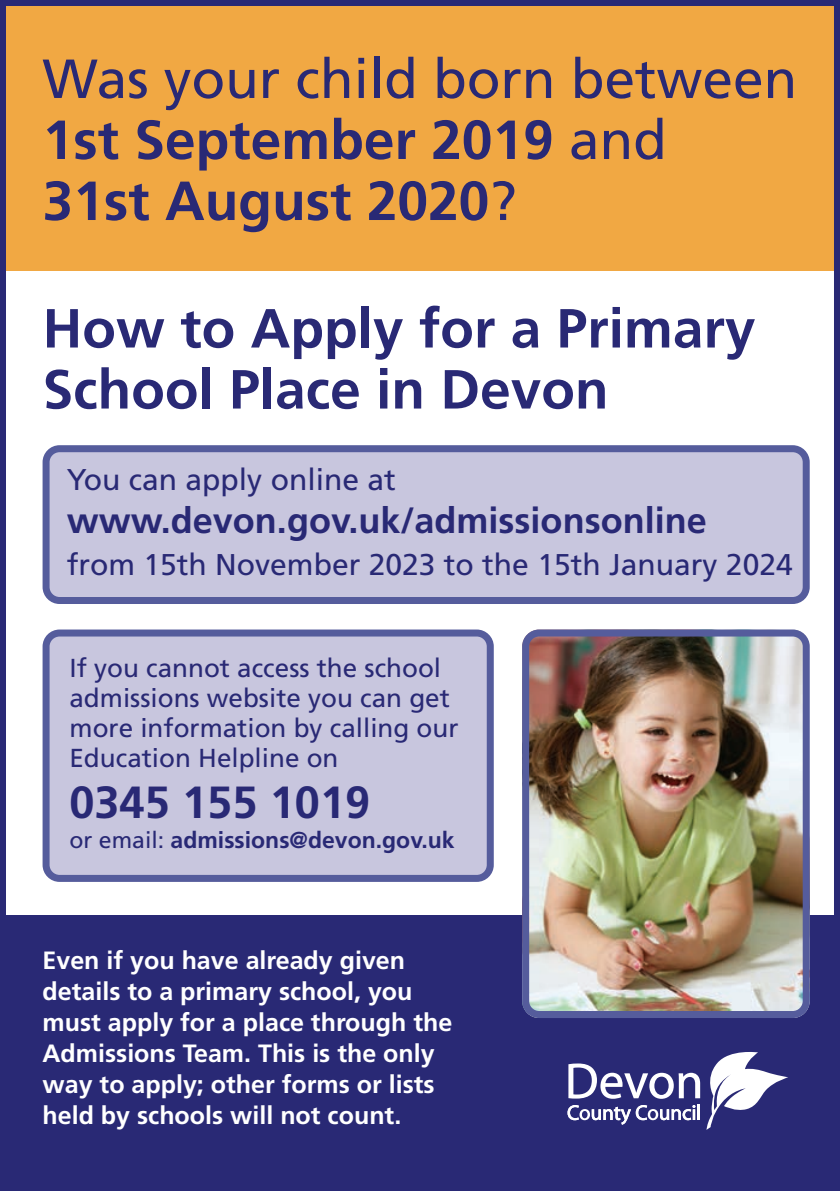
<style>
.page{position:relative;width:840px;height:1191px;background:#fff}
.page>*{position:absolute;margin:0;border:0;box-sizing:border-box;transform-origin:0 0}
.t1{font:700 55px/61px "Frutiger";color:#292975}
.t2{font:700 45px "Frutiger";color:#292975}
.t3{font:700 36px "Frutiger";color:#292975}
.t4{font:30px "Frutiger";color:#292975}
.t5{font:26px/30px "Frutiger";color:#292975}
.t6{font:700 25px/31px "Frutiger";color:#fff}
.t7{font:700 23px "Frutiger";color:#292975}
.s1{font-weight:400}
</style>
<div class="page">
<div style="left:0;top:0;width:839px;height:270px;background:#f1a843"></div>
<div style="left:0;top:916px;width:839px;height:275px;background:#292975"></div>
<div style="left:46px;top:449px;width:759px;height:151px;background:#c8c6de;border-radius:14px"></div>
<div style="left:43px;top:445px;width:766px;height:159px;border:7px solid #555c9c;border-radius:14px"></div>
<div style="left:46px;top:633px;width:444px;height:245px;background:#c8c6de;border-radius:14px"></div>
<div style="left:43px;top:629px;width:450px;height:253px;border:7px solid #555c9c;border-radius:14px"></div>
<svg style="left:567px;top:1052px;width:220px;height:77px"></svg>
<img style="left:530px;top:637px;width:271px;height:373px">
<div style="left:522px;top:629px;width:287px;height:389px;border:7px solid #555c9c;border-radius:14px"></div>
<div style="left:0;top:0;width:839px;height:1191px;border:6px solid #292975"></div>
<h1 class="t1" style="left:43px;top:49px;width:755px"><span class="s1">Was your child born between<br></span>1st September 2019 <span class="s1">and<br></span>31st August 2020<span class="s1">?</span></h1>
<h1 class="t1" style="left:43px;top:298px;width:714px">How to Apply for a Primary<br>School Place in Devon</h1>
<p class="t4" style="left:67px;top:462px;width:330px">You can apply online at</p>
<h3 class="t3" style="left:67px;top:500px;width:641px">www.devon.gov.uk/admissionsonline</h3>
<p class="t4" style="left:67px;top:547px;width:727px">from 15th November 2023 to the 15th January 2024</p>
<p class="t5" style="left:69px;top:653px;width:390px">If you cannot access the school admissions website you can get more information by calling our<br>Education Helpline on</p>
<h2 class="t2" style="left:69px;top:776px;width:302px">0345 155 1019</h2>
<p class="t7" style="left:69px;top:826px;width:386px"><span class="s1">or email:</span> admissions@devon.gov.uk</p>
<p class="t6" style="left:43px;top:944px;width:411px">Even if you have already given details to a primary school, you must apply for a place through the<br>Admissions Team. This is the only way to apply; other forms or lists held by schools will not count.</p>
</div>
